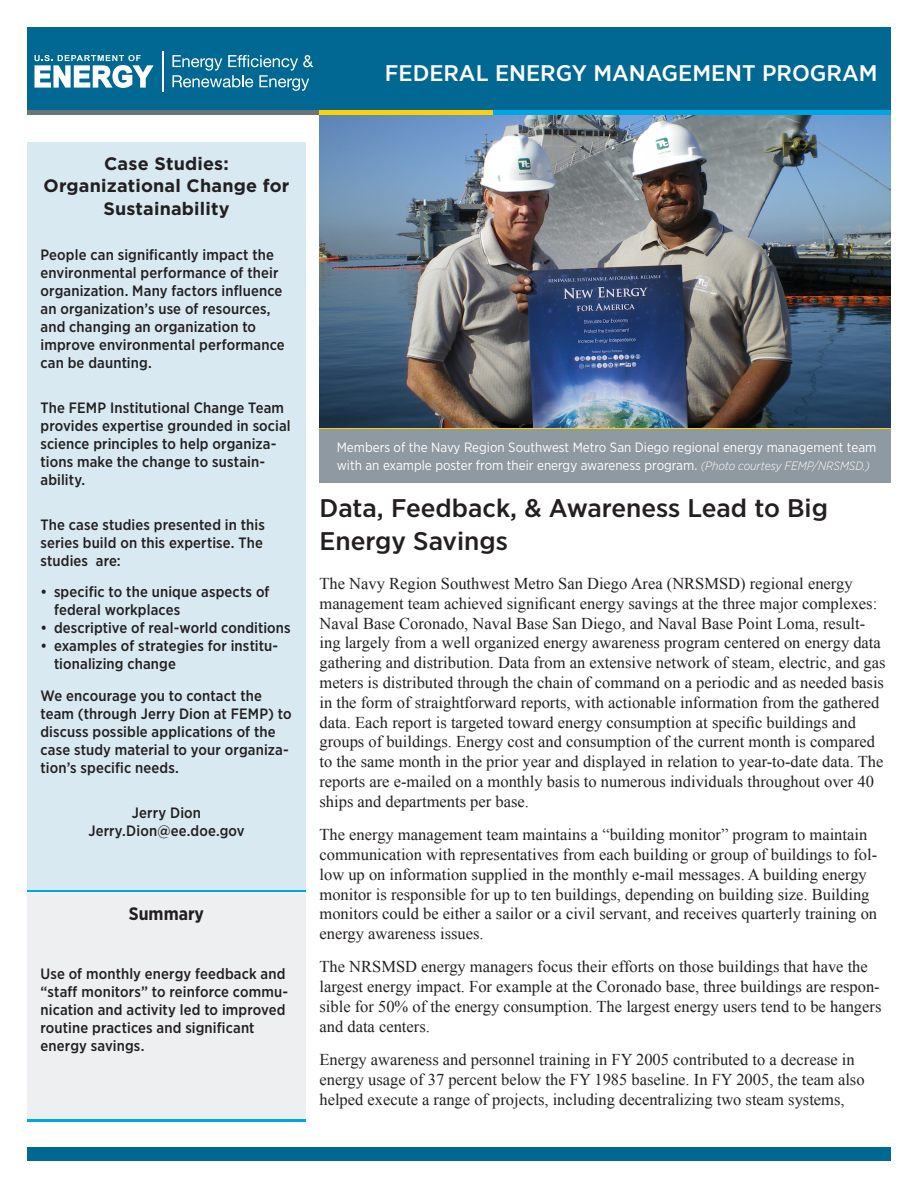
<style>
.page{position:relative;width:918px;height:1188px;background:#fff}
.page>*{position:absolute;margin:0;border:0;box-sizing:border-box;transform-origin:0 0}
.t1{font:500 25.5px/33px "Gotham Narrow";color:#231f20;scale:1.1 1}
.t2{font:500 22.65px "Gotham Narrow";color:#fff;scale:1.1 1}
.sidebar_head{font:700 18px/22.5px "Gotham";letter-spacing:.01em;color:#231f20;text-align:center}
.summary_head{font:700 18px "Gotham Narrow";color:#231f20}
.body_text{font:16.5px/19.8px "Times New Roman";color:#231f20}
.sidebar_text{font:500 15px/18px "Gotham Narrow";letter-spacing:.01em;color:#231f20}
.caption_reverse{font:13.5px/18px "Gotham Narrow";color:#fff}
.s1{font-weight:300;font-style:italic;font-size:12px}
</style>
<div class="page">
<hr style="left:27px;top:890px;width:279px;height:2px;background:#00a5e3">
<hr style="left:27px;top:1119px;width:279px;height:3px;background:#00a5e3">
<div style="left:27px;top:142px;width:279px;height:748px;background:#d8e9f1"></div>
<div style="left:27px;top:892px;width:279px;height:227px;background:#edeff1"></div>
<div style="left:320px;top:428px;width:571px;height:55px;background:#8f99a1"></div>
<hr style="left:320px;top:427px;width:571px;height:1px;background:#fed105">
<img style="left:320px;top:115px;width:571px;height:312px">
<div style="left:27px;top:1148px;width:864px;height:13px;background:#006893"></div>
<div style="left:27px;top:27px;width:864px;height:84px;background:#006893"></div>
<div style="left:27px;top:110px;width:311px;height:5px;background:#6a747b"></div>
<div style="left:320px;top:110px;width:174px;height:5px;background:#fed105"></div>
<div style="left:494px;top:110px;width:397px;height:5px;background:#00a5e3"></div>
<svg style="left:35px;top:55px;width:119px;height:33px"></svg>
<hr style="left:162px;top:51px;width:2px;height:41px;background:#fff">
<svg style="left:172px;top:55px;width:141px;height:36px"></svg>
<h2 class="t2" style="left:385px;top:59px;width:449px">FEDERAL ENERGY MANAGEMENT PROGRAM</h2>
<p class="sidebar_head" style="left:44px;top:152px;width:247px">Case Studies:<br>Organizational Change for<br>Sustainability</p>
<p class="sidebar_text" style="left:40px;top:245px;width:246px">People can significantly impact the environmental performance of their organization. Many factors influence an organization’s use of resources, and changing an organization to improve environmental performance can be daunting.</p>
<p class="sidebar_text" style="left:40px;top:398px;width:252px">The FEMP Institutional Change Team provides expertise grounded in social science principles to help organiza&shy;tions make the change to sustain&shy;ability.</p>
<p class="sidebar_text" style="left:40px;top:515px;width:226px">The case studies presented in this series build on this expertise. The studies are:</p>
<p class="sidebar_text" style="left:54px;top:583px;width:217px;text-indent:-14px">• specific to the unique aspects of federal workplaces</p>
<p class="sidebar_text" style="left:40px;top:619px;width:252px">• descriptive of real-world conditions</p>
<p class="sidebar_text" style="left:54px;top:637px;width:226px;text-indent:-14px">• examples of strategies for institu&shy;tionalizing change</p>
<p class="sidebar_text" style="left:40px;top:686px;width:253px">We encourage you to contact the team (through Jerry Dion at FEMP) to discuss possible applications of the case study material to your organiza&shy;tion’s specific needs.</p>
<p class="sidebar_text" style="left:88px;top:803px;width:158px;text-align:center">Jerry Dion<br>Jerry.Dion@ee.doe.gov</p>
<p class="summary_head" style="left:129px;top:903px;width:77px">Summary</p>
<p class="sidebar_text" style="left:40px;top:964px;width:249px">Use of monthly energy feedback and “staff monitors” to reinforce commu&shy;nication and activity led to improved routine practices and significant energy savings.</p>
<p class="caption_reverse" style="left:337px;top:438px;width:541px">Members of the Navy Region Southwest Metro San Diego regional energy management team with an example poster from their energy awareness program. <span class="s1">(Photo courtesy FEMP/NRSMSD.)</span></p>
<p class="t1" style="left:320px;top:491px;width:464px">Data, Feedback, &amp; Awareness Lead to Big<br>Energy Savings</p>
<p class="body_text" style="left:320px;top:573px;width:567px">The Navy Region Southwest Metro San Diego Area (NRSMSD) regional energy management team achieved significant energy savings at the three major complexes:<br>Naval Base Coronado, Naval Base San Diego, and Naval Base Point Loma, result&shy;ing largely from a well organized energy awareness program centered on energy data gathering and distribution. Data from an extensive network of steam, electric, and gas meters is distributed through the chain of command on a periodic and as needed basis in the form of straightforward reports, with actionable information from the gathered data. Each report is targeted toward energy consumption at specific buildings and groups of buildings. Energy cost and consumption of the current month is compared to the same month in the prior year and displayed in relation to year-to-date data. The reports are e-mailed on a monthly basis to numerous individuals throughout over 40 ships and departments per base.</p>
<p class="body_text" style="left:320px;top:824px;width:559px">The energy management team maintains a “building monitor” program to maintain communication with representatives from each building or group of buildings to fol&shy;low up on information supplied in the monthly e-mail messages. A building energy monitor is responsible for up to ten buildings, depending on building size. Building monitors could be either a sailor or a civil servant, and receives quarterly training on energy awareness issues.</p>
<p class="body_text" style="left:320px;top:957px;width:563px">The NRSMSD energy managers focus their efforts on those buildings that have the largest energy impact. For example at the Coronado base, three buildings are respon&shy;sible for 50% of the energy consumption. The largest energy users tend to be hangers and data centers.</p>
<p class="body_text" style="left:320px;top:1049px;width:547px">Energy awareness and personnel training in FY 2005 contributed to a decrease in energy usage of 37 percent below the FY 1985 baseline. In FY 2005, the team also helped execute a range of projects, including decentralizing two steam systems,</p>
</div>
